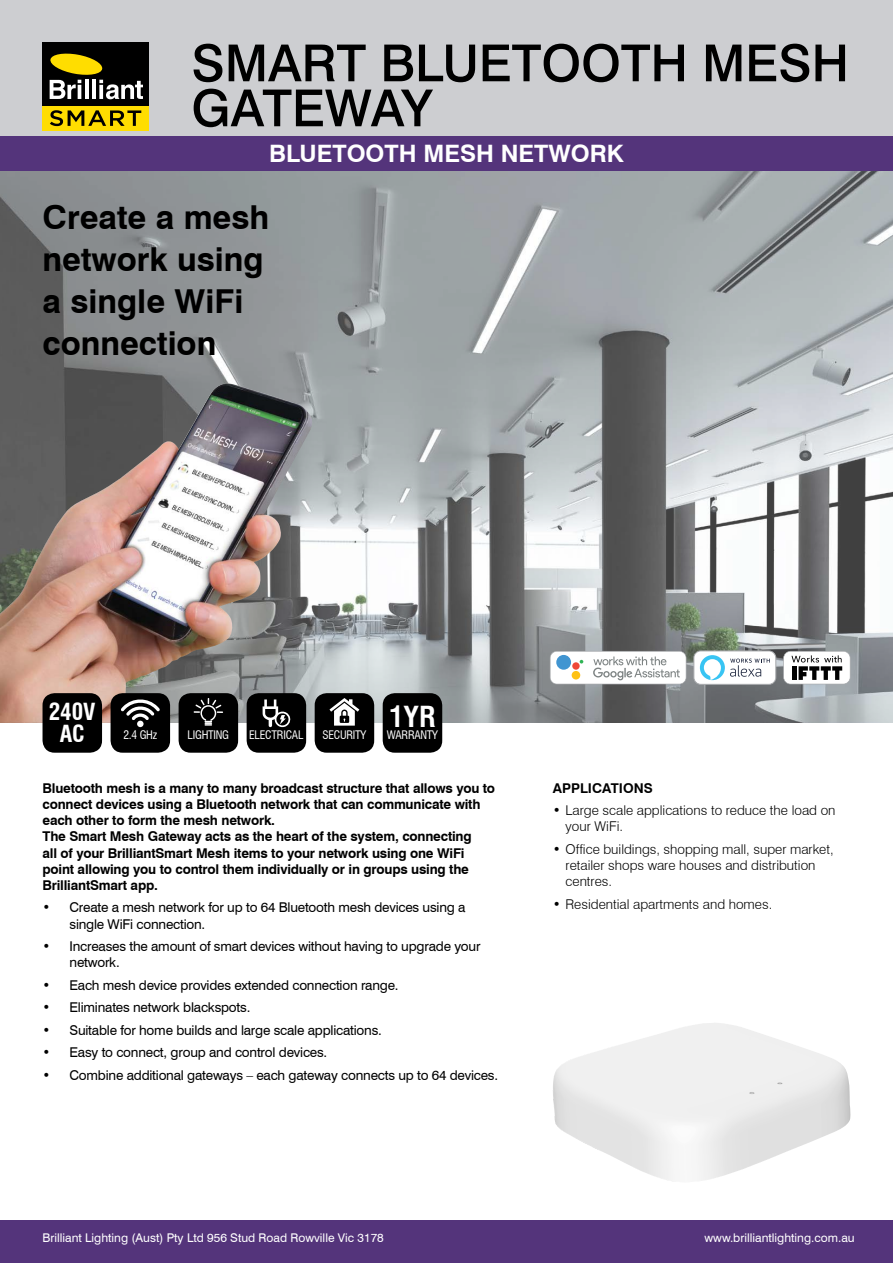
<style>
.page{position:relative;width:893px;height:1263px;background:#fff}
.page>*{position:absolute;margin:0;border:0;box-sizing:border-box;transform-origin:0 0}
.t1{font:500 51px/45px "Swiss 721 BT";color:#000}
.t2{font:700 33px/42px "Swiss 721 BT";color:#000}
.t3{font:700 condensed 28.35px "Swiss 721 BT";color:#fff}
.t4{font:700 24px "Swiss 721 BT";color:#fff}
.t5{font:700 condensed 22.95px/21.8px "Swiss 721 BT";letter-spacing:-.005em;color:#fff;text-align:center}
.t6{font:13.5px/16.2px "Swiss 721 BT";letter-spacing:-.015em;color:#000}
.t7{font:700 13.5px/16.2px "Swiss 721 BT";letter-spacing:-.015em;color:#000}
.t8{font:300 13.5px/16.2px "Swiss 721 BT";color:#000}
.t9{font:12px "Swiss 721 BT";color:#fff}
.t10{font:condensed 11.55px "Swiss 721 BT";letter-spacing:-.02em;color:#fff}
</style>
<div class="page">
<img style="left:0;top:170px;width:893px;height:553px">
<div style="left:0;top:0;width:893px;height:170px;background:#cdced1"></div>
<div style="left:43px;top:106px;width:106px;height:24px;background:#fd0"></div>
<svg style="left:50px;top:110px;width:91px;height:16px"></svg>
<div style="left:43px;top:43px;width:106px;height:63px;background:#000"></div>
<svg style="left:50px;top:53px;width:93px;height:46px"></svg>
<div style="left:0;top:1220px;width:893px;height:43px;background:#54347b"></div>
<img style="left:0;top:383px;width:314px;height:340px">
<svg style="left:783px;top:651px;width:67px;height:33px"></svg>
<div style="left:694px;top:651px;width:82px;height:33px;background:#fff;border-radius:7px"></div>
<div style="left:694px;top:651px;width:82px;height:34px;border:1px solid #a7a9ac;border-radius:7px"></div>
<svg style="left:700px;top:655px;width:70px;height:25px"></svg>
<svg style="left:550px;top:651px;width:136px;height:33px"></svg>
<div style="left:572px;top:662px;width:8px;height:8px;background:#ef4737;border-radius:50%"></div>
<div style="left:572px;top:671px;width:8px;height:8px;background:#fec214;border-radius:50%"></div>
<div style="left:556px;top:655px;width:15px;height:15px;background:#4195d1;border-radius:50%"></div>
<div style="left:43px;top:693px;width:59px;height:60px;background:#000;border-radius:12px"></div>
<div style="left:383px;top:693px;width:59px;height:60px;background:#000;border-radius:12px"></div>
<div style="left:111px;top:693px;width:59px;height:60px;background:#000;border-radius:12px"></div>
<div style="left:137px;top:721px;width:7px;height:6px;background:#fff;border-radius:50%"></div>
<svg style="left:121px;top:699px;width:39px;height:21px"></svg>
<div style="left:179px;top:693px;width:59px;height:60px;background:#000;border-radius:12px"></div>
<svg style="left:194px;top:698px;width:29px;height:28px"></svg>
<div style="left:315px;top:693px;width:59px;height:60px;background:#000;border-radius:12px"></div>
<svg style="left:329px;top:698px;width:30px;height:28px"></svg>
<div style="left:247px;top:693px;width:59px;height:60px;background:#000;border-radius:12px"></div>
<svg style="left:263px;top:699px;width:28px;height:28px"></svg>
<div style="left:0;top:136px;width:893px;height:34px;background:#54347b"></div>
<h1 class="t1" style="left:191px;top:40px;width:659px">SMART BLUETOOTH MESH<br>GATEWAY</h1>
<h3 class="t4" style="left:269px;top:139px;width:356px">BLUETOOTH MESH NETWORK</h3>
<h2 class="t2" style="left:43px;top:196px;width:228px">Create a mesh network using a single WiFi connection</h2>
<h3 class="t5" style="left:49px;top:701px;width:48px">240V<br>AC</h3>
<h3 class="t3" style="left:390px;top:699px;width:47px">1YR</h3>
<p class="t10" style="left:123px;top:728px;width:35px">2.4 GHz</p>
<p class="t10" style="left:188px;top:728px;width:43px">LIGHTING</p>
<p class="t10" style="left:249px;top:728px;width:56px">ELECTRICAL</p>
<p class="t10" style="left:322px;top:728px;width:45px">SECURITY</p>
<p class="t10" style="left:387px;top:728px;width:53px">WARRANTY</p>
<p class="t7" style="left:43px;top:780px;width:454px">Bluetooth mesh is a many to many broadcast structure that allows you to connect devices using a Bluetooth network that can communicate with each other to form the mesh network.<br>The Smart Mesh Gateway acts as the heart of the system, connecting<br>all of your BrilliantSmart Mesh items to your network using one WiFi point allowing you to control them individually or in groups using the BrilliantSmart app.</p>
<p class="t6" style="left:70px;top:899px;width:397px;text-indent:-27px">• Create a mesh network for up to 64 Bluetooth mesh devices using a single WiFi connection.</p>
<p class="t6" style="left:70px;top:938px;width:413px;text-indent:-27px">• Increases the amount of smart devices without having to upgrade your network.</p>
<p class="t6" style="left:43px;top:977px;width:358px">• Each mesh device provides extended connection range.</p>
<p class="t6" style="left:43px;top:999px;width:209px">• Eliminates network blackspots.</p>
<p class="t6" style="left:43px;top:1022px;width:341px">• Suitable for home builds and large scale applications.</p>
<p class="t6" style="left:43px;top:1044px;width:286px">• Easy to connect, group and control devices.</p>
<p class="t6" style="left:43px;top:1067px;width:457px">• Combine additional gateways – each gateway connects up to 64 devices.</p>
<p class="t7" style="left:553px;top:780px;width:101px">APPLICATIONS</p>
<p class="t8" style="left:566px;top:802px;width:271px;text-indent:-13px">• Large scale applications to reduce the load on your WiFi.</p>
<p class="t8" style="left:566px;top:841px;width:270px;text-indent:-13px">• Office buildings, shopping mall, super market, retailer shops ware houses and distribution centres.</p>
<p class="t8" style="left:553px;top:896px;width:221px">• Residential apartments and homes.</p>
<p class="t9" style="left:43px;top:1231px;width:343px">Brilliant Lighting (Aust) Pty Ltd 956 Stud Road Rowville Vic 3178</p>
<p class="t9" style="left:704px;top:1231px;width:152px">www.brilliantlighting.com.au</p>
</div>
